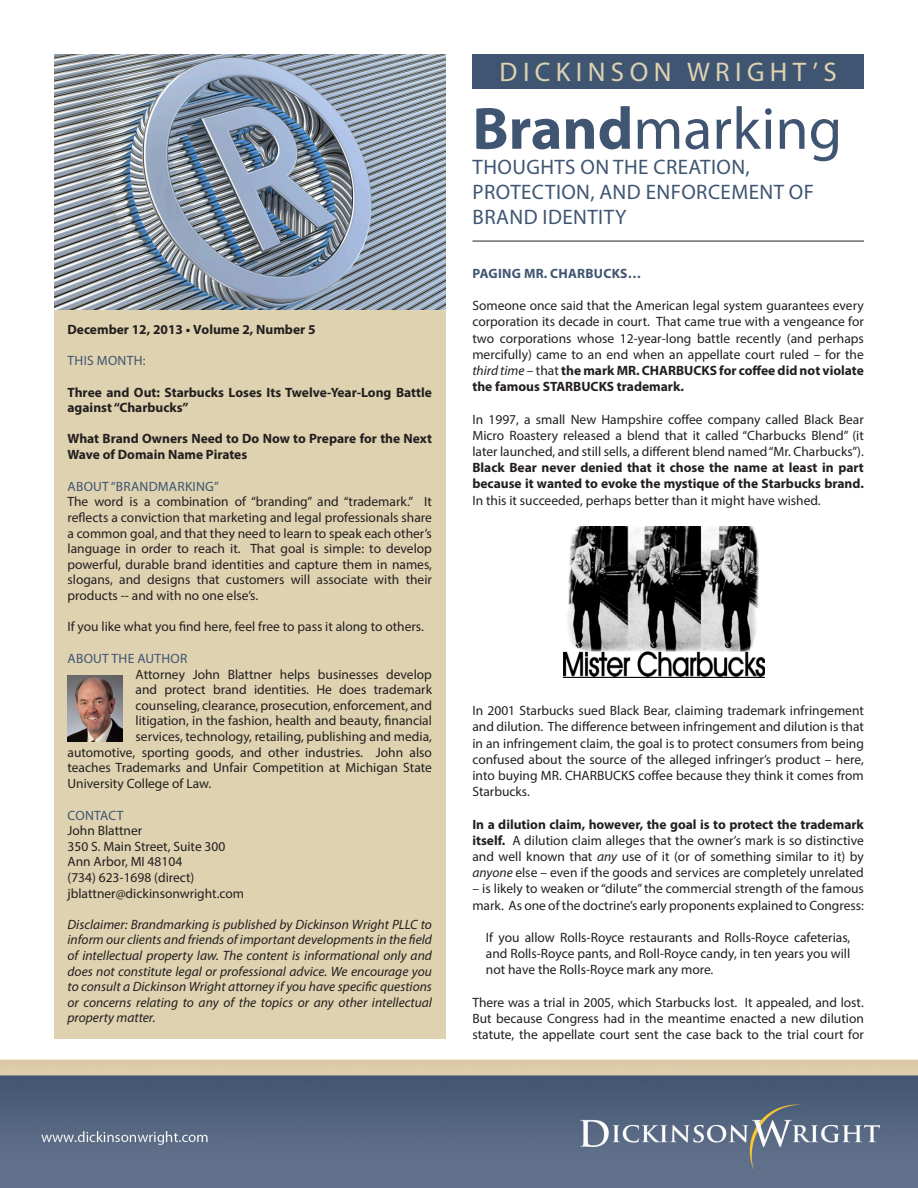
<style>
.page{position:relative;width:918px;height:1188px;background:#fff}
.page>*{position:absolute;margin:0;border:0;box-sizing:border-box;transform-origin:0 0}
.t1{font:60px "Myriad Pro";color:#3f5572}
.t2{font:27px "Myriad Pro";letter-spacing:.2em;color:#ded2b0}
.t3{font:21px/25.2px "Myriad Pro";letter-spacing:.02em;color:#3f5572}
.t4{font:13.5px/16.2px "Myriad Pro";color:#231f20;text-align:justify}
.t5{font:italic 13.5px/15.6px "Myriad Pro";color:#231f20;text-align:justify}
.t6{font:700 13.5px/15.6px "Myriad Pro";color:#231f20}
.t7{font:13.5px "Myriad Pro";letter-spacing:.02em;color:#3f5572}
.t8{font:700 13.5px "Myriad Pro";letter-spacing:.02em;color:#3f5572}
.s1{font-weight:700}
.s2{font-style:italic}
</style>
<div class="page">
<img style="left:0;top:54px;width:918px;height:1134px">
<div style="left:54px;top:310px;width:392px;height:729px;background:#ded2b0"></div>
<img style="left:68px;top:675px;width:54px;height:66px">
<img style="left:54px;top:55px;width:392px;height:255px">
<hr style="left:472px;top:241px;width:392px;height:1px;background:#231f20">
<div style="left:472px;top:54px;width:392px;height:34px;background:#3f5572"></div>
<img style="left:564px;top:526px;width:200px;height:151px">
<p class="t6" style="left:68px;top:321px;width:250px">December 12, 2013 • Volume 2, Number 5</p>
<p class="t7" style="left:68px;top:352px;width:79px">THIS MONTH:</p>
<p class="t6" style="left:68px;top:384px;width:366px">Three and Out: Starbucks Loses Its Twelve-Year-Long Battle against “Charbucks”</p>
<p class="t6" style="left:68px;top:431px;width:366px">What Brand Owners Need to Do Now to Prepare for the Next<br>Wave of Domain Name Pirates</p>
<p class="t7" style="left:68px;top:478px;width:153px">ABOUT “BRANDMARKING”</p>
<p class="t4" style="left:68px;top:494px;width:366px;line-height:15.6px">The word is a combination of “branding” and “trademark.” It reflects a conviction that marketing and legal professionals share a common goal, and that they need to learn to speak each other’s language in order to reach it. That goal is simple: to develop powerful, durable brand identities and capture them in names, slogans, and designs that customers will associate with their products -- and with no one else’s.</p>
<p class="t4" style="left:68px;top:618px;width:358px">If you like what you find here, feel free to pass it along to others.</p>
<p class="t7" style="left:68px;top:650px;width:121px">ABOUT THE AUTHOR</p>
<p class="t4" style="left:136px;top:666px;width:298px">Attorney John Blattner helps businesses develop</p>
<p class="t4" style="left:136px;top:681px;width:298px">and protect brand identities. He does trademark</p>
<p class="t4" style="left:136px;top:697px;width:298px">counseling, clearance, prosecution, enforcement, and</p>
<p class="t4" style="left:136px;top:712px;width:298px">litigation, in the fashion, health and beauty, financial</p>
<p class="t4" style="left:136px;top:728px;width:298px">services, technology, retailing, publishing and media,</p>
<p class="t4" style="left:68px;top:744px;width:366px">automotive, sporting goods, and other industries. John also</p>
<p class="t4" style="left:68px;top:759px;width:366px">teaches Trademarks and Unfair Competition at Michigan State</p>
<p class="t4" style="left:68px;top:775px;width:145px">University College of Law.</p>
<p class="t7" style="left:68px;top:807px;width:58px">CONTACT</p>
<p class="t4" style="left:68px;top:822px;width:76px">John Blattner</p>
<p class="t4" style="left:68px;top:838px;width:159px">350 S. Main Street, Suite 300</p>
<p class="t4" style="left:68px;top:853px;width:116px">Ann Arbor, MI 48104</p>
<p class="t4" style="left:68px;top:869px;width:128px">(734) 623-1698 (direct)</p>
<p class="t4" style="left:68px;top:885px;width:178px">jblattner@dickinsonwright.com</p>
<p class="t5" style="left:68px;top:916px;width:366px">Disclaimer: Brandmarking is published by Dickinson Wright PLLC to inform our clients and friends of important developments in the field of intellectual property law. The content is informational only and does not constitute legal or professional advice. We encourage you to consult a Dickinson Wright attorney if you have specific questions or concerns relating to any of the topics or any other intellectual property matter.</p>
<p class="t2" style="left:500px;top:56px;width:339px">DICKINSON WRIGHT’S</p>
<p class="t1" style="left:472px;top:92px;width:371px"><span class="s1">Brand</span>marking</p>
<p class="t3" style="left:473px;top:154px;width:343px">THOUGHTS ON THE CREATION,<br>PROTECTION, AND ENFORCEMENT OF<br>BRAND IDENTITY</p>
<p class="t8" style="left:473px;top:264px;width:170px">PAGING MR. CHARBUCKS…</p>
<p class="t4" style="left:472px;top:297px;width:393px">Someone once said that the American legal system guarantees every corporation its decade in court. That came true with a vengeance for two corporations whose 12-year-long battle recently (and perhaps mercifully) came to an end when an appellate court ruled – for the <span class="s2">third time</span> – that <span class="s1">the mark MR. CHARBUCKS for coffee did not violate the famous STARBUCKS trademark.</span></p>
<p class="t4" style="left:472px;top:411px;width:393px">In 1997, a small New Hampshire coffee company called Black Bear Micro Roastery released a blend that it called “Charbucks Blend” (it later launched, and still sells, a different blend named “Mr. Charbucks”).<br><span class="s1">Black Bear never denied that it chose the name at least in part because it wanted to evoke the mystique of the Starbucks brand.<br></span>In this it succeeded, perhaps better than it might have wished.</p>
<p class="t4" style="left:472px;top:702px;width:393px">In 2001 Starbucks sued Black Bear, claiming trademark infringement and dilution. The difference between infringement and dilution is that in an infringement claim, the goal is to protect consumers from being confused about the source of the alleged infringer’s product – here, into buying MR. CHARBUCKS coffee because they think it comes from Starbucks.</p>
<p class="t4" style="left:472px;top:816px;width:393px"><span class="s1">In a dilution claim, however, the goal is to protect the trademark itself.</span> A dilution claim alleges that the owner’s mark is so distinctive and well known that <span class="s2">any</span> use of it (or of something similar to it) by <span class="s2">anyone</span> else – even if the goods and services are completely unrelated</p>
<p class="t4" style="left:472px;top:881px;width:393px">– is likely to weaken or “dilute” the commercial strength of the famous mark. As one of the doctrine’s early proponents explained to Congress:</p>
<p class="t4" style="left:486px;top:929px;width:366px">If you allow Rolls-Royce restaurants and Rolls-Royce cafeterias, and Rolls-Royce pants, and Roll-Royce candy, in ten years you will not have the Rolls-Royce mark any more.</p>
<p class="t4" style="left:472px;top:994px;width:393px">There was a trial in 2005, which Starbucks lost. It appealed, and lost.<br>But because Congress had in the meantime enacted a new dilution statute, the appellate court sent the case back to the trial court for</p>
</div>
